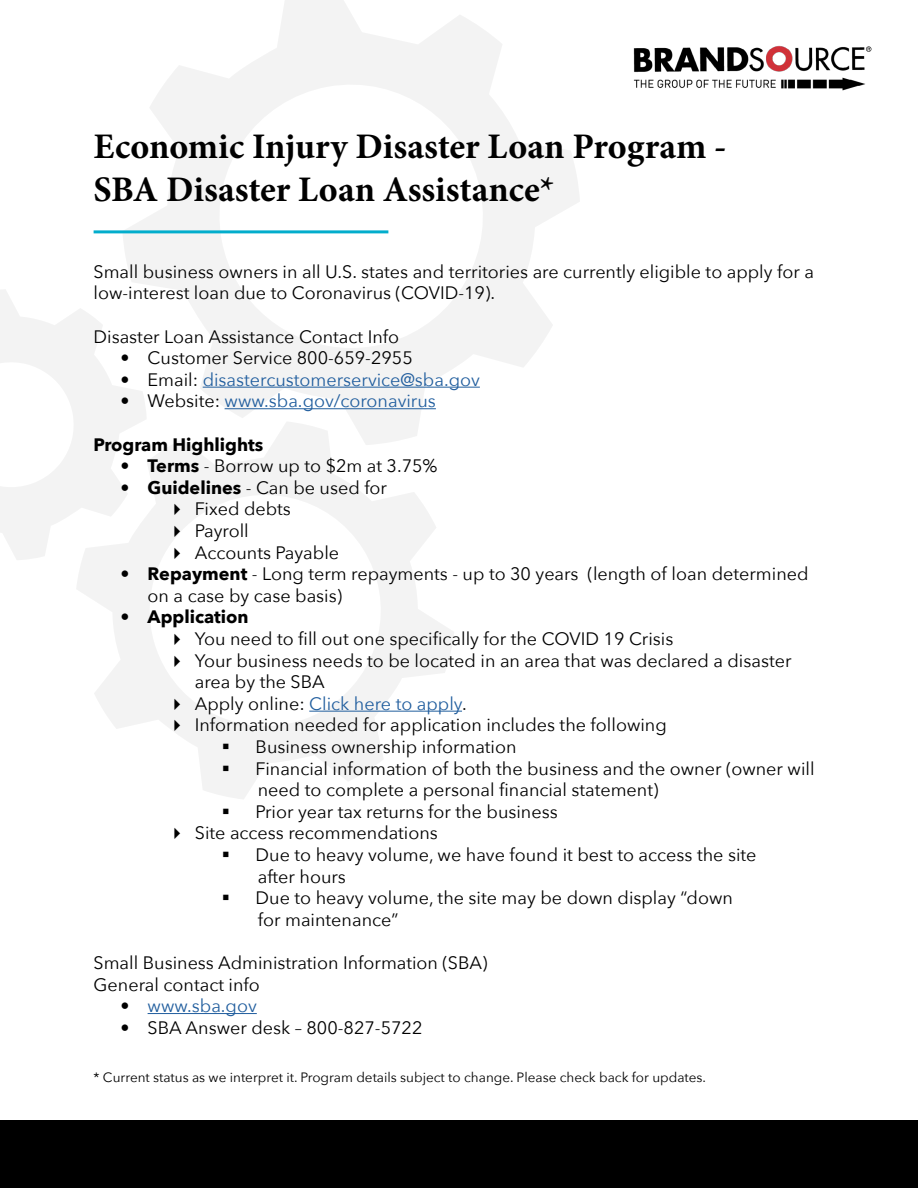
<style>
.page{position:relative;width:918px;height:1188px;background:#fff}
.page>*{position:absolute;margin:0;border:0;box-sizing:border-box;transform-origin:0 0}
.t1{font:700 36px/43.2px "Minion Pro";color:#000}
.t2{font:18px/21.6px "Avenir Next";color:#000}
.t3{font:18px "Avenir Next";color:#215e9e}
.t4{font:700 18px "Avenir Next";color:#000}
.t5{font:13.5px "Avenir Next";color:#000}
.s1{color:#000}
.s2{font-weight:700}
</style>
<div class="page">
<svg style="left:122px;top:0;width:458px;height:421px"></svg>
<svg style="left:77px;top:421px;width:377px;height:378px"></svg>
<svg style="left:0;top:289px;width:147px;height:271px"></svg>
<div style="left:0;top:1120px;width:918px;height:68px;background:#000"></div>
<img style="left:633px;top:45px;width:239px;height:46px">
<hr style="left:94px;top:230px;width:294px;height:3px;background:#02adcc">
<hr style="left:203px;top:387px;width:277px;height:1px;background:#215e9e">
<hr style="left:225px;top:408px;width:211px;height:1px;background:#215e9e">
<hr style="left:309px;top:711px;width:153px;height:1px;background:#215e9e">
<hr style="left:148px;top:1013px;width:109px;height:1px;background:#215e9e">
<svg style="left:175px;top:504px;width:5px;height:11px"></svg>
<svg style="left:175px;top:526px;width:5px;height:11px"></svg>
<svg style="left:175px;top:547px;width:5px;height:12px"></svg>
<svg style="left:175px;top:634px;width:5px;height:11px"></svg>
<svg style="left:175px;top:655px;width:5px;height:12px"></svg>
<svg style="left:175px;top:698px;width:5px;height:12px"></svg>
<svg style="left:175px;top:720px;width:5px;height:11px"></svg>
<svg style="left:223px;top:744px;width:6px;height:5px"></svg>
<svg style="left:223px;top:765px;width:6px;height:6px"></svg>
<h1 class="t1" style="left:94px;top:124px;width:635px">Economic Injury Disaster Loan Program -<br>SBA Disaster Loan Assistance*</h1>
<p class="t2" style="left:94px;top:260px;width:722px">Small business owners in all U.S. states and territories are currently eligible to apply for a low-interest loan due to Coronavirus (COVID-19).</p>
<p class="t2" style="left:94px;top:325px;width:307px">Disaster Loan Assistance Contact Info</p>
<p class="t2" style="left:121px;top:346px;width:294px">• Customer Service 800-659-2955</p>
<p class="t3" style="left:121px;top:364px;width:361px"><span class="s1">• Email:</span> disastercustomerservice@sba.gov</p>
<p class="t3" style="left:121px;top:386px;width:317px"><span class="s1">• Website:</span> www.sba.gov/coronavirus</p>
<p class="t4" style="left:94px;top:429px;width:171px">Program Highlights</p>
<p class="t2" style="left:121px;top:454px;width:318px"><span class="s2">• Terms</span> - Borrow up to $2m at 3.75%</p>
<p class="t2" style="left:195px;top:476px;width:194px;text-indent:-74px"><span class="s2">• Guidelines</span> - Can be used for<br>Fixed debts<br>Payroll<br>Accounts Payable</p>
<p class="t2" style="left:148px;top:562px;width:663px;text-indent:-27px"><span class="s2">• Repayment</span> - Long term repayments - up to 30 years (length of loan determined on a case by case basis)</p>
<p class="t4" style="left:121px;top:602px;width:130px">• Application</p>
<p class="t2" style="left:195px;top:627px;width:480px">You need to fill out one specifically for the COVID 19 Crisis</p>
<p class="t2" style="left:195px;top:649px;width:598px">Your business needs to be located in an area that was declared a disaster</p>
<p class="t2" style="left:195px;top:670px;width:132px">area by the SBA</p>
<p class="t3" style="left:195px;top:688px;width:273px"><span class="s1">Apply online:</span> Click here to apply<span class="s1">.</span></p>
<p class="t2" style="left:195px;top:714px;width:473px">Information needed for application includes the following</p>
<p class="t2" style="left:256px;top:735px;width:262px">Business ownership information</p>
<p class="t2" style="left:256px;top:757px;width:561px">Financial information of both the business and the owner (owner will</p>
<p class="t2" style="left:258px;top:778px;width:402px">need to complete a personal financial statement)</p>
<p class="t2" style="left:256px;top:800px;width:304px">Prior year tax returns for the business</p>
<p class="t2" style="left:195px;top:822px;width:245px">Site access recommendations</p>
<p class="t2" style="left:256px;top:843px;width:502px">Due to heavy volume, we have found it best to access the site</p>
<p class="t2" style="left:258px;top:865px;width:90px">after hours</p>
<p class="t2" style="left:256px;top:886px;width:479px">Due to heavy volume, the site may be down display “down</p>
<p class="t2" style="left:258px;top:908px;width:142px">for maintenance”</p>
<p class="t2" style="left:94px;top:951px;width:395px">Small Business Administration Information (SBA)<br>General contact info</p>
<p class="t3" style="left:121px;top:991px;width:138px"><span class="s1">•</span> www.sba.gov</p>
<p class="t2" style="left:121px;top:1016px;width:303px">• SBA Answer desk – 800-827-5722</p>
<p class="t5" style="left:94px;top:1066px;width:614px">* Current status as we interpret it. Program details subject to change. Please check back for updates.</p>
</div>
